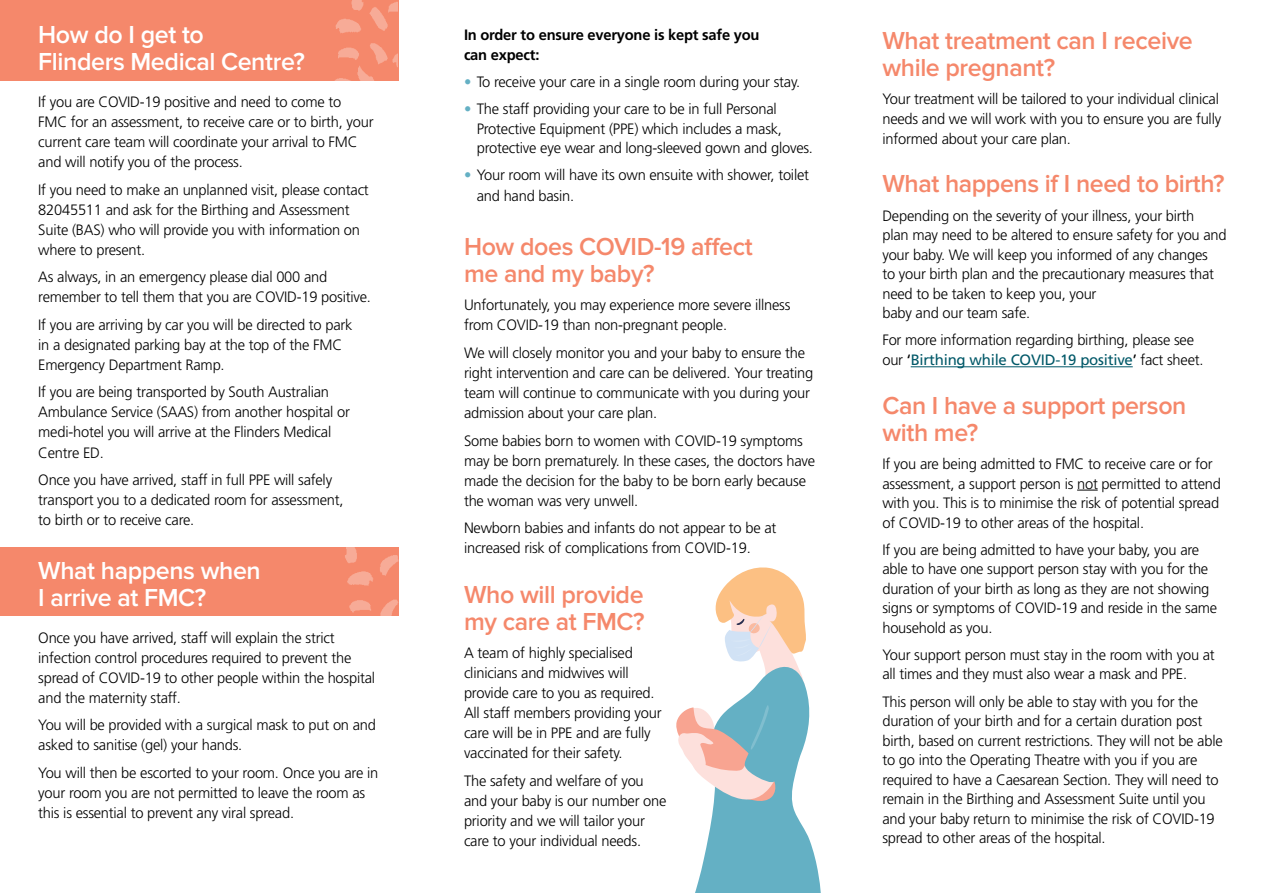
<style>
.page{position:relative;width:1263px;height:893px;background:#fff}
.page>*{position:absolute;margin:0;border:0;box-sizing:border-box;transform-origin:0 0}
.t1{font:600 25.5px/27px "Proxima Nova";letter-spacing:-.015em;color:#f5886b}
.t2{font:600 25.5px/27px "Proxima Nova";letter-spacing:-.015em;color:#fff}
.t3{font:300 15px/20px "Frutiger";letter-spacing:-.015em;color:#000}
.t4{font:700 15px/20px "Frutiger";letter-spacing:-.015em;color:#000}
.s1{color:#64b0c4}
.s2{font-weight:400}
.s3{font-weight:400;color:#005868}
</style>
<div class="page">
<div style="left:0;top:547px;width:399px;height:68px;background:#f5886b"></div>
<div style="left:0;top:0;width:399px;height:81px;background:#f5886b"></div>
<hr style="left:911px;top:366px;width:222px;height:1px;background:#005868">
<svg style="left:1077px;top:490px;width:21px;height:1px"></svg>
<img style="left:334px;top:0;width:63px;height:81px">
<img style="left:345px;top:547px;width:54px;height:68px">
<svg style="left:676px;top:567px;width:145px;height:326px"></svg>
<h1 class="t2" style="left:38px;top:21px;width:268px">How do I get to<br>Flinders Medical Centre?</h1>
<p class="t3" style="left:38px;top:92px;width:337px">If you are COVID-19 positive and need to come to FMC for an assessment, to receive care or to birth, your current care team will coordinate your arrival to FMC and will notify you of the process.</p>
<p class="t3" style="left:38px;top:180px;width:332px">If you need to make an unplanned visit, please contact 82045511 and ask for the Birthing and Assessment Suite (BAS) who will provide you with information on where to present.</p>
<p class="t3" style="left:38px;top:267px;width:334px">As always, in an emergency please dial 000 and remember to tell them that you are COVID-19 positive.</p>
<p class="t3" style="left:38px;top:315px;width:316px">If you are arriving by car you will be directed to park in a designated parking bay at the top of the FMC<br>Emergency Department Ramp.</p>
<p class="t3" style="left:38px;top:383px;width:313px">If you are being transported by South Australian Ambulance Service (SAAS) from another hospital or medi-hotel you will arrive at the Flinders Medical Centre ED.</p>
<p class="t3" style="left:38px;top:470px;width:307px">Once you have arrived, staff in full PPE will safely transport you to a dedicated room for assessment, to birth or to receive care.</p>
<h1 class="t2" style="left:38px;top:557px;width:224px">What happens when<br>I arrive at FMC?</h1>
<p class="t3" style="left:38px;top:628px;width:338px">Once you have arrived, staff will explain the strict infection control procedures required to prevent the spread of COVID-19 to other people within the hospital and the maternity staff.</p>
<p class="t3" style="left:38px;top:715px;width:339px">You will be provided with a surgical mask to put on and asked to sanitise (gel) your hands.</p>
<p class="t3" style="left:38px;top:763px;width:341px">You will then be escorted to your room. Once you are in your room you are not permitted to leave the room as this is essential to prevent any viral spread.</p>
<p class="t4" style="left:464px;top:25px;width:297px">In order to ensure everyone is kept safe you can expect:</p>
<p class="t3" style="left:464px;top:72px;width:338px"><span class="s1">•</span> To receive your care in a single room during your stay.</p>
<p class="t3" style="left:477px;top:100px;width:338px;line-height:19.5px;text-indent:-13px"><span class="s1">•</span> The staff providing your care to be in full Personal<br>Protective Equipment (PPE) which includes a mask, protective eye wear and long-sleeved gown and gloves.</p>
<p class="t3" style="left:477px;top:165px;width:334px;line-height:21px;text-indent:-13px"><span class="s1">•</span> Your room will have its own ensuite with shower, toilet and hand basin.</p>
<h1 class="t1" style="left:464px;top:233px;width:290px">How does COVID-19 affect me and my baby?</h1>
<p class="t3" style="left:464px;top:296px;width:328px">Unfortunately, you may experience more severe illness from COVID-19 than non-pregnant people.</p>
<p class="t3" style="left:464px;top:343px;width:351px">We will closely monitor you and your baby to ensure the right intervention and care can be delivered. Your treating team will continue to communicate with you during your admission about your care plan.</p>
<p class="t3" style="left:464px;top:431px;width:353px">Some babies born to women with COVID-19 symptoms may be born prematurely. In these cases, the doctors have made the decision for the baby to be born early because the woman was very unwell.</p>
<p class="t3" style="left:464px;top:518px;width:314px">Newborn babies and infants do not appear to be at increased risk of complications from COVID-19.</p>
<h1 class="t1" style="left:464px;top:581px;width:182px">Who will provide my care at FMC?</h1>
<p class="t3" style="left:464px;top:643px;width:199px">A team of highly specialised clinicians and midwives will provide care to you as required.<br>All staff members providing your care will be in PPE and are fully vaccinated for their safety.</p>
<p class="t3" style="left:464px;top:771px;width:204px">The safety and welfare of you and your baby is our number one priority and we will tailor your care to your individual needs.</p>
<h1 class="t1" style="left:882px;top:27px;width:312px">What treatment can I receive while pregnant?</h1>
<p class="t3" style="left:882px;top:89px;width:340px">Your treatment will be tailored to your individual clinical needs and we will work with you to ensure you are fully informed about your care plan.</p>
<h1 class="t1" style="left:882px;top:171px;width:344px">What happens if I need to birth?</h1>
<p class="t3" style="left:882px;top:206px;width:346px;line-height:19.5px">Depending on the severity of your illness, your birth<br>plan may need to be altered to ensure safety for you and your baby. We will keep you informed of any changes<br>to your birth plan and the precautionary measures that need to be taken to keep you, your<br>baby and our team safe.</p>
<p class="t3" style="left:882px;top:330px;width:323px">For more information regarding birthing, please see our <span class="s2">‘</span><span class="s3">Birthing while COVID-19 positive</span><span class="s2">’</span> fact sheet.</p>
<h1 class="t1" style="left:882px;top:392px;width:306px">Can I have a support person with me?</h1>
<p class="t3" style="left:882px;top:454px;width:340px;line-height:19.5px">If you are being admitted to FMC to receive care or for assessment, a support person is not permitted to attend with you. This is to minimise the risk of potential spread of COVID-19 to other areas of the hospital.</p>
<p class="t3" style="left:882px;top:540px;width:336px;line-height:19.5px">If you are being admitted to have your baby, you are able to have one support person stay with you for the duration of your birth as long as they are not showing signs or symptoms of COVID-19 and reside in the same household as you.</p>
<p class="t3" style="left:882px;top:645px;width:334px;line-height:19.5px">Your support person must stay in the room with you at all times and they must also wear a mask and PPE.</p>
<p class="t3" style="left:882px;top:692px;width:342px;line-height:19.5px">This person will only be able to stay with you for the duration of your birth and for a certain duration post birth, based on current restrictions. They will not be able to go into the Operating Theatre with you if you are required to have a Caesarean Section. They will need to remain in the Birthing and Assessment Suite until you and your baby return to minimise the risk of COVID-19 spread to other areas of the hospital.</p>
</div>
